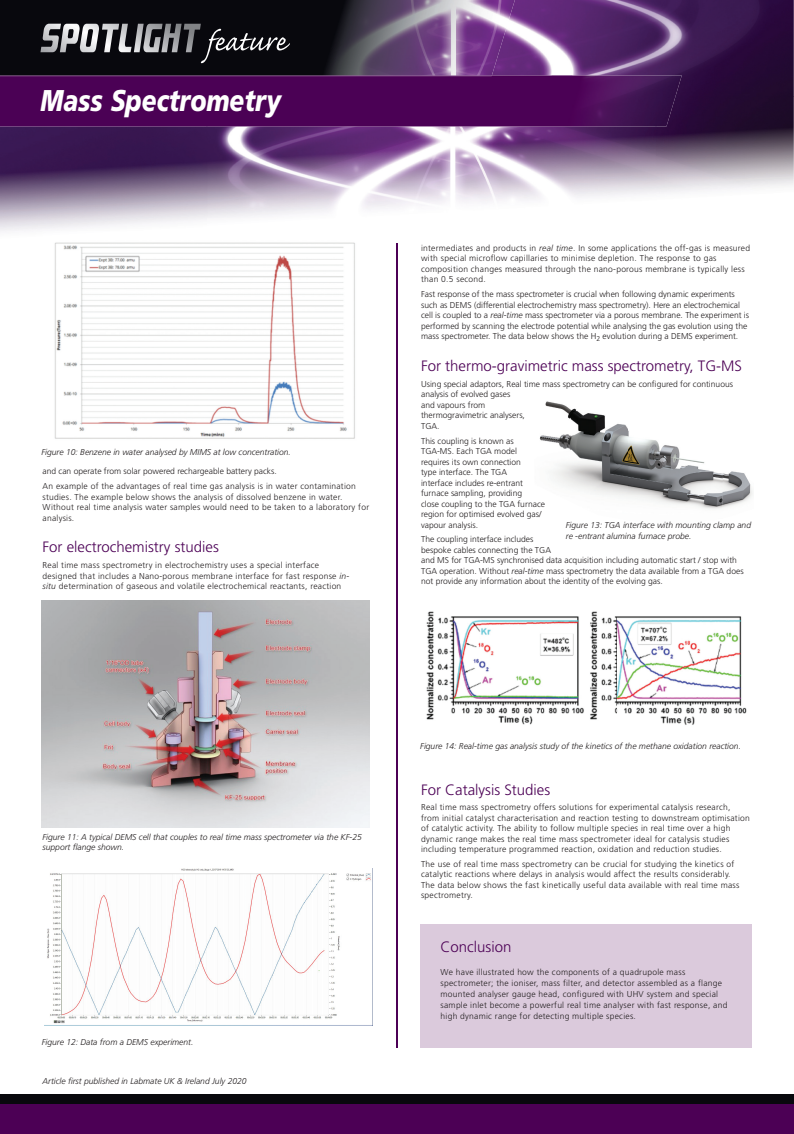
<style>
.page{position:relative;width:794px;height:1134px;background:#fff}
.page>*{position:absolute;margin:0;border:0;box-sizing:border-box;transform-origin:0 0}
.t1{font:italic 900 30px "Frutiger";color:#fff;scale:.81 1}
.t2{font:300 15px "Frutiger";color:#4c0055}
.t3{font:300 8.5px/10.5px "Frutiger";letter-spacing:.03em;color:#231f20}
.t4{font:300 8.5px/10.5px "Frutiger";color:#231f20}
.t5{font:italic 300 8.5px/10.5px "Frutiger";color:#231f20}
.s1{font-style:italic}
</style>
<div class="page">
<div style="left:0;top:1094px;width:794px;height:10px;background:#08080d"></div>
<div style="left:0;top:1104px;width:794px;height:30px;background:#4c0055"></div>
<hr style="left:396px;top:243px;width:1px;height:804px;background:#4c0055">
<img style="left:54px;top:242px;width:301px;height:197px">
<img style="left:45px;top:868px;width:327px;height:158px">
<img style="left:539px;top:401px;width:183px;height:94px">
<img style="left:722px;top:471px;width:31px;height:37px">
<img style="left:618px;top:495px;width:105px;height:14px">
<img style="left:426px;top:611px;width:321px;height:114px">
<img style="left:515px;top:0;width:278px;height:97px">
<img style="left:656px;top:97px;width:137px;height:97px">
<img style="left:207px;top:126px;width:449px;height:92px">
<img style="left:0;top:126px;width:207px;height:106px">
<img style="left:43px;top:231px;width:137px;height:1px">
<img style="left:0;top:0;width:515px;height:75px">
<img style="left:0;top:75px;width:682px;height:51px">
<img style="left:0;top:75px;width:492px;height:1px">
<svg style="left:40px;top:24px;width:250px;height:39px;background:#434347"></svg>
<img style="left:41px;top:600px;width:328px;height:227px">
<div style="left:420px;top:924px;width:331px;height:123px;background:#dbcadc"></div>
<h1 class="t1" style="left:40px;top:82px;width:298px">Mass Spectrometry</h1>
<p class="t5" style="left:42px;top:447px;width:251px">Figure 10: Benzene in water analysed by MIMS at low concentration.</p>
<p class="t3" style="left:43px;top:464px;width:315px;line-height:14.8px">and can operate from solar powered rechargeable battery packs.<br>An example of the advantages of real time gas analysis is in water contamination</p>
<p class="t3" style="left:43px;top:491px;width:328px">studies. The example below shows the analysis of dissolved benzene in water.<br>Without real time analysis water samples would need to be taken to a laboratory for analysis.</p>
<h2 class="t2" style="left:43px;top:538px;width:178px">For electrochemistry studies</h2>
<p class="t3" style="left:43px;top:560px;width:308px">Real time mass spectrometry in electrochemistry uses a special interface designed that includes a Nano-porous membrane interface for fast response <span class="s1">in&shy;situ</span> determination of gaseous and volatile electrochemical reactants, reaction</p>
<p class="t3" style="left:421px;top:243px;width:330px">intermediates and products in <span class="s1">real time</span>. In some applications the off-gas is measured with special microflow capillaries to minimise depletion. The response to gas composition changes measured through the nano-porous membrane is typically less than 0.5 second.</p>
<p class="t4" style="left:421px;top:289px;width:329px">Fast response of the mass spectrometer is crucial when following dynamic experiments such as DEMS (differential electrochemistry mass spectrometry). Here an electrochemical cell is coupled to a <span class="s1">real-time</span> mass spectrometer via a porous membrane. The experiment is performed by scanning the electrode potential while analysing the gas evolution using the mass spectrometer. The data below shows the H<sub>2</sub> evolution during a DEMS experiment.</p>
<h2 class="t2" style="left:421px;top:357px;width:322px">For thermo-gravimetric mass spectrometry, TG-MS</h2>
<p class="t4" style="left:421px;top:379px;width:313px">Using special adaptors, Real time mass spectrometry can be configured for continuous analysis of evolved gases<br>and vapours from<br>thermogravimetric analysers,<br>TGA.</p>
<p class="t4" style="left:421px;top:436px;width:125px">This coupling is known as<br>TGA-MS. Each TGA model requires its own connection<br>type interface. The TGA<br>interface includes re-entrant furnace sampling, providing<br>close coupling to the TGA furnace region for optimised evolved gas/ vapour analysis.</p>
<p class="t4" style="left:421px;top:534px;width:324px">The coupling interface includes<br>bespoke cables connecting the TGA<br>and MS for TGA-MS synchronised data acquisition including automatic start / stop with TGA operation. Without <span class="s1">real-time</span> mass spectrometry the data available from a TGA does not provide any information about the identity of the evolving gas.</p>
<p class="t5" style="left:566px;top:520px;width:187px">Figure 13: TGA interface with mounting clamp and re -entrant alumina furnace probe.</p>
<p class="t5" style="left:43px;top:832px;width:321px">Figure 11: A typical DEMS cell that couples to real time mass spectrometer via the KF-25 support flange shown.</p>
<p class="t5" style="left:42px;top:1037px;width:153px">Figure 12: Data from a DEMS experiment.</p>
<p class="t5" style="left:43px;top:1075px;width:206px">Article first published in Labmate UK &amp; Ireland July 2020</p>
<p class="t5" style="left:420px;top:741px;width:322px">Figure 14: Real-time gas analysis study of the kinetics of the methane oxidation reaction.</p>
<h2 class="t2" style="left:421px;top:782px;width:131px">For Catalysis Studies</h2>
<p class="t3" style="left:421px;top:802px;width:330px">Real time mass spectrometry offers solutions for experimental catalysis research, from initial catalyst characterisation and reaction testing to downstream optimisation of catalytic activity. The ability to follow multiple species in real time over a high dynamic range makes the real time mass spectrometer ideal for catalysis studies including temperature programmed reaction, oxidation and reduction studies.</p>
<p class="t3" style="left:421px;top:859px;width:320px">The use of real time mass spectrometry can be crucial for studying the kinetics of catalytic reactions where delays in analysis would affect the results considerably.<br>The data below shows the fast kinetically useful data available with real time mass spectrometry.</p>
<h2 class="t2" style="left:440px;top:939px;width:72px">Conclusion</h2>
<p class="t3" style="left:440px;top:966px;width:288px;line-height:11px">We have illustrated how the components of a quadrupole mass spectrometer; the ioniser, mass filter, and detector assembled as a flange mounted analyser gauge head, configured with UHV system and special sample inlet become a powerful real time analyser with fast response, and high dynamic range for detecting multiple species.</p>
</div>
